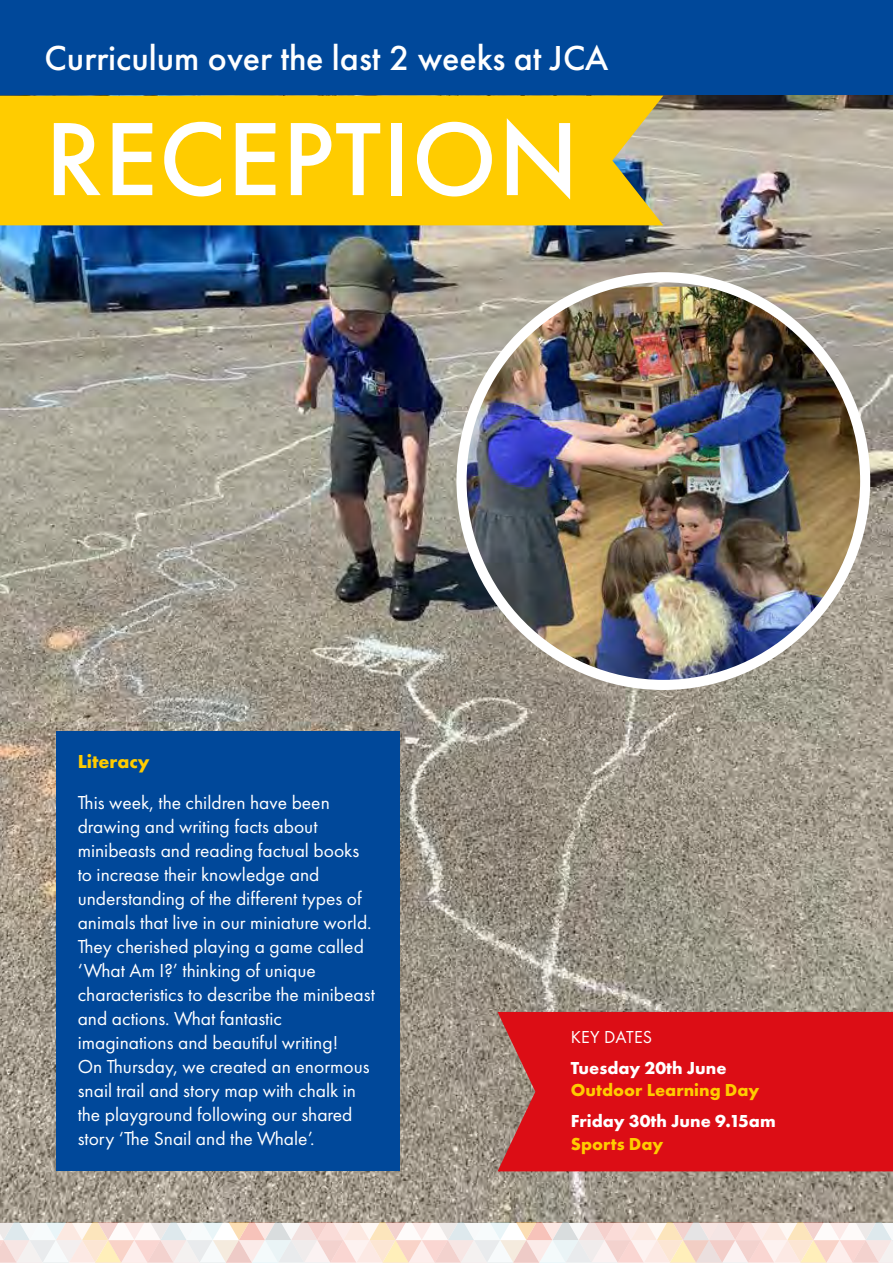
<style>
.page{position:relative;width:893px;height:1263px;background:#fff}
.page>*{position:absolute;margin:0;border:0;box-sizing:border-box;transform-origin:0 0}
.t1{font:500 108px "Futura PT";letter-spacing:.01em;color:#fff}
.t2{font:500 36px "Futura PT";color:#fff}
.t3{font:19.5px/24px "Futura PT";color:#fff}
.t4{font:700 19.5px "Futura PT";color:#fc0}
.t5{font:700 18px "Futura PT";color:#fff}
.t6{font:700 18px "Futura PT";color:#fc0}
.t7{font:18px "Futura PT";letter-spacing:.01em;color:#fff}
</style>
<div class="page">
<div style="left:0;top:0;width:893px;height:1222px;background:#00489a"></div>
<img style="left:0;top:96px;width:893px;height:1126px">
<svg style="left:0;top:1222px;width:893px;height:41px"></svg>
<div style="left:0;top:96px;width:663px;height:129px;background:#fc0"></div>
<img style="left:462px;top:287px;width:403px;height:398px">
<div style="left:456px;top:272px;width:414px;height:418px;border:10px solid #fff;border-radius:50%"></div>
<div style="left:56px;top:731px;width:344px;height:440px;background:#00489a"></div>
<div style="left:497px;top:1012px;width:396px;height:159px;background:#dc0d15"></div>
<h2 class="t2" style="left:45px;top:36px;width:565px">Curriculum over the last 2 weeks at JCA</h2>
<h1 class="t1" style="left:45px;top:94px;width:535px">RECEPTION</h1>
<p class="t4" style="left:78px;top:748px;width:73px">Literacy</p>
<p class="t3" style="left:78px;top:790px;width:299px">This week, the children have been drawing and writing facts about minibeasts and reading factual books to increase their knowledge and understanding of the different types of animals that live in our miniature world.<br>They cherished playing a game called ‘What Am I?’ thinking of unique characteristics to describe the minibeast and actions. What fantastic imaginations and beautiful writing!<br>On Thursday, we created an enormous snail trail and story map with chalk in the playground following our shared story ‘The Snail and the Whale’.</p>
<p class="t7" style="left:571px;top:1026px;width:83px">KEY DATES</p>
<p class="t5" style="left:571px;top:1056px;width:157px">Tuesday 20th June</p>
<p class="t6" style="left:571px;top:1078px;width:190px">Outdoor Learning Day</p>
<p class="t5" style="left:571px;top:1109px;width:206px">Friday 30th June 9.15am</p>
<p class="t6" style="left:571px;top:1132px;width:94px">Sports Day</p>
</div>
